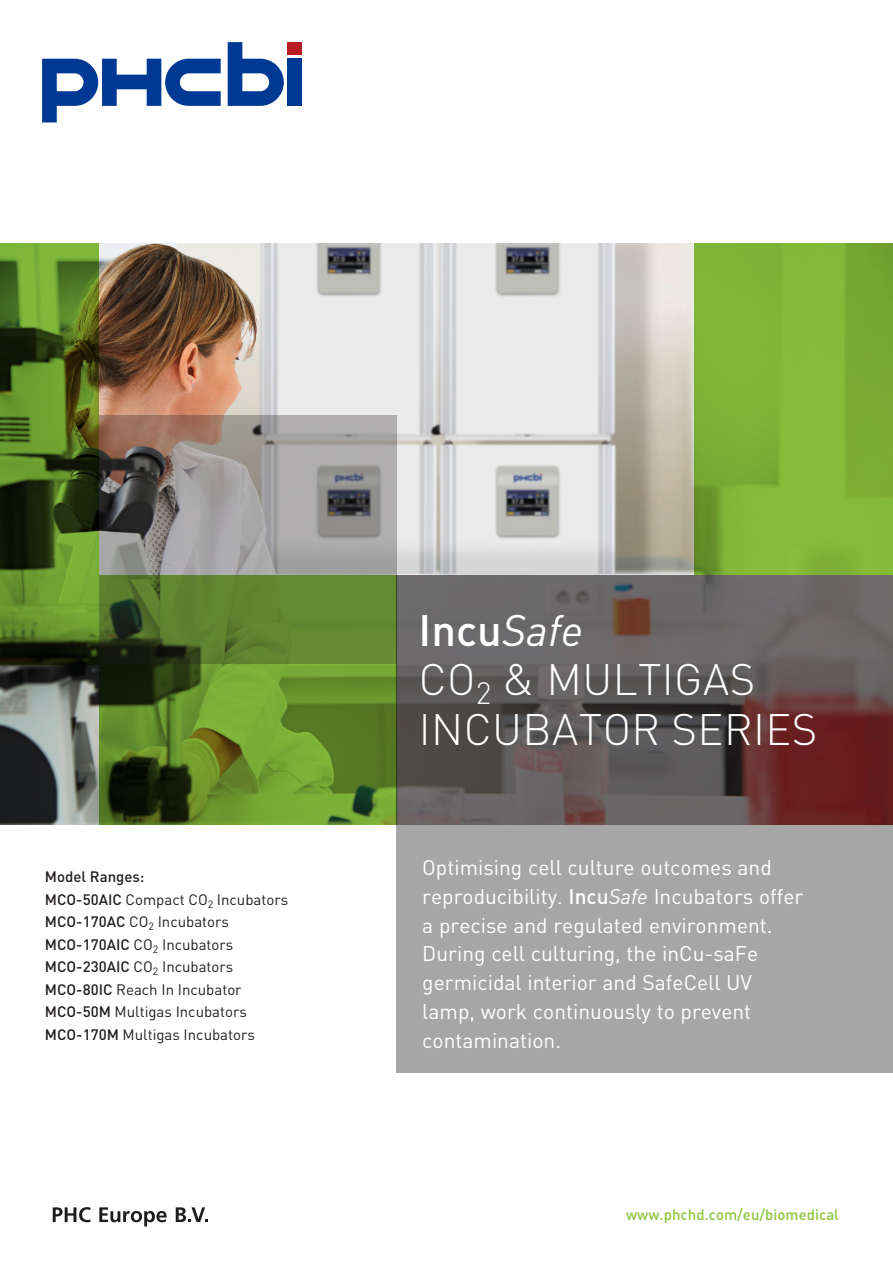
<style>
.page{position:relative;width:893px;height:1263px;background:#fff}
.page>*{position:absolute;margin:0;border:0;box-sizing:border-box;transform-origin:0 0}
.Normaal{font:300 43.5px "DIN Pro";letter-spacing:.01em;color:#fff}
.Normaal-2{font:500 43.5px "DIN Pro";color:#fff}
.Normaal-3{font:21px/28.8px "DIN Pro";color:#fff}
.Normaal-4{font:15px "DIN Pro";color:#231f20}
.Normaal-5{font:500 15px "DIN Pro";color:#8bc63e}
.Normaal-6{font:500 15px "DIN Pro";color:#231f20}
.s1{font-weight:500}
.s2{font-family:"DINOT";font-weight:400;font-style:italic}
.s3{font-family:"DINOT";font-style:italic}
</style>
<div class="page">
<img style="left:0;top:243px;width:694px;height:581px">
<svg style="left:694px;top:243px;width:199px;height:332px;fill:#81b738"></svg>
<div style="left:397px;top:575px;width:496px;height:497px;background:#a7a6a6"></div>
<svg style="left:397px;top:575px;width:496px;height:249px"></svg>
<svg style="left:99px;top:664px;width:298px;height:160px"></svg>
<svg style="left:99px;top:415px;width:298px;height:249px"></svg>
<svg style="left:0;top:243px;width:99px;height:422px"></svg>
<div style="left:288px;top:59px;width:14px;height:47px;background:#003994"></div>
<svg style="left:42px;top:59px;width:179px;height:63px"></svg>
<svg style="left:228px;top:42px;width:56px;height:64px"></svg>
<div style="left:288px;top:42px;width:14px;height:12px;background:#b91d23"></div>
<svg style="left:53px;top:1207px;width:37px;height:15px"></svg>
<svg style="left:99px;top:1207px;width:68px;height:19px"></svg>
<svg style="left:176px;top:1207px;width:32px;height:15px"></svg>
<p class="Normaal-6" style="left:45px;top:864px;width:101px">Model Ranges:</p>
<p class="Normaal-4" style="left:45px;top:887px;width:245px"><span class="s1">MCO-50AIC</span> Compact CO<sub>2</sub> Incubators</p>
<p class="Normaal-4" style="left:45px;top:910px;width:185px"><span class="s1">MCO-170AC</span> CO<sub>2</sub> Incubators</p>
<p class="Normaal-4" style="left:45px;top:932px;width:190px"><span class="s1">MCO-170AIC</span> CO<sub>2</sub> Incubators</p>
<p class="Normaal-4" style="left:45px;top:955px;width:190px"><span class="s1">MCO-230AIC</span> CO<sub>2</sub> Incubators</p>
<p class="Normaal-4" style="left:45px;top:977px;width:198px"><span class="s1">MCO-80IC</span> Reach In Incubator</p>
<p class="Normaal-4" style="left:45px;top:1000px;width:203px"><span class="s1">MCO-50M</span> Multigas Incubators</p>
<p class="Normaal-4" style="left:45px;top:1022px;width:211px"><span class="s1">MCO-170M</span> Multigas Incubators</p>
<p class="Normaal-2" style="left:419px;top:595px;width:166px">Incu<span class="s2">Safe</span></p>
<p class="Normaal" style="left:419px;top:646px;width:338px">CO<sub>2</sub> &amp; MULTIGAS</p>
<p class="Normaal" style="left:419px;top:695px;width:400px">INCUBATOR SERIES</p>
<p class="Normaal-3" style="left:422px;top:851px;width:351px">Optimising cell culture outcomes and</p>
<p class="Normaal-3" style="left:422px;top:880px;width:383px">reproducibility. <span class="s1">Incu</span><span class="s3">Safe</span> Incubators offer a precise and regulated environment.</p>
<p class="Normaal-3" style="left:422px;top:937px;width:337px">During cell culturing, the inCu-saFe</p>
<p class="Normaal-3" style="left:422px;top:966px;width:331px">germicidal interior and SafeCell UV</p>
<p class="Normaal-3" style="left:422px;top:995px;width:330px">lamp, work continuously to prevent</p>
<p class="Normaal-3" style="left:422px;top:1024px;width:140px">contamination.</p>
<p class="Normaal-5" style="left:626px;top:1202px;width:214px">www.phchd.com/eu/biomedical</p>
</div>
